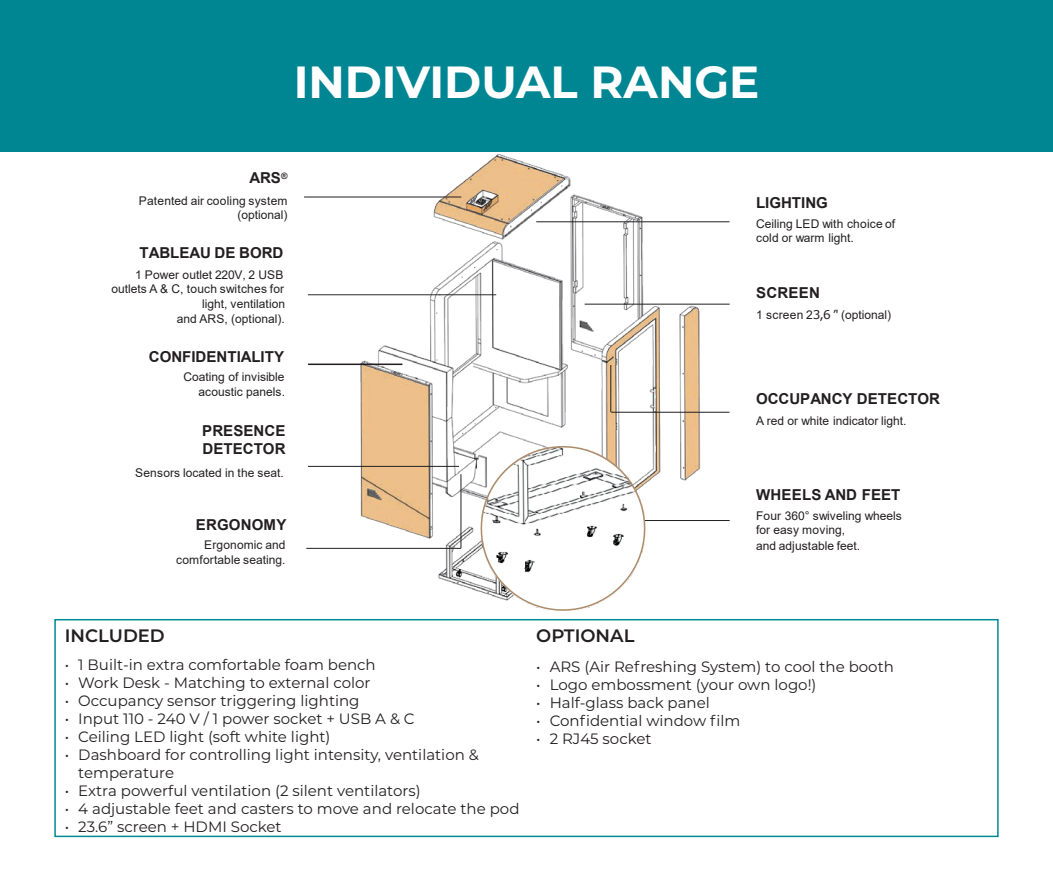
<style>
.page{position:relative;width:1053px;height:891px;background:#fff}
.page>*{position:absolute;margin:0;border:0;box-sizing:border-box;transform-origin:0 0}
.t1{font:700 45px "Montserrat";color:#fff}
.t2{font:600 18px "Montserrat";color:#231f20}
.t3{font:15px/18px "Montserrat";color:#231f20}
.t4{font:700 15px/18.5px "Arial";color:#231f20}
.t5{font:12px/14.7px "Arial";color:#231f20;text-align:right}
.s1{font-family:"Verdana"}
</style>
<div class="page">
<div style="left:0;top:0;width:1053px;height:152px;background:#008693"></div>
<img style="left:358px;top:154px;width:343px;height:438px">
<hr style="left:304px;top:197px;width:157px;height:1px;background:#231f20">
<hr style="left:536px;top:221px;width:194px;height:1px;background:#231f20">
<svg style="left:308px;top:364px;width:94px;height:1px"></svg>
<hr style="left:585px;top:304px;width:145px;height:1px;background:#231f20">
<hr style="left:308px;top:466px;width:151px;height:1px;background:#231f20">
<hr style="left:306px;top:548px;width:155px;height:1px;background:#231f20">
<hr style="left:461px;top:474px;width:1px;height:74px;background:#231f20">
<hr style="left:565px;top:520px;width:165px;height:1px;background:#231f20">
<hr style="left:611px;top:412px;width:119px;height:1px;background:#231f20">
<hr style="left:610px;top:365px;width:1px;height:47px;background:#231f20">
<svg style="left:480px;top:445px;width:166px;height:166px"></svg>
<svg style="left:308px;top:294px;width:188px;height:1px"></svg>
<div style="left:54px;top:619px;width:945px;height:218px;border:2px solid #008996"></div>
<p class="t1" style="left:294px;top:49px;width:467px">INDIVIDUAL RANGE</p>
<p class="t4" style="left:250px;top:169px;width:39px">ARS<sup>®</sup></p>
<p class="t5" style="left:139px;top:193px;width:150px;line-height:14.2px">Patented air cooling system (optional)</p>
<p class="t4" style="left:756px;top:194px;width:73px">LIGHTING</p>
<p class="t5" style="left:756px;top:216px;width:141px;text-align:left">Ceiling LED with choice of cold or warm light.</p>
<p class="t4" style="left:140px;top:244px;width:145px">TABLEAU DE BORD</p>
<p class="t5" style="left:111px;top:268px;width:174px;line-height:13.8px">1 Power outlet 220V, 2 USB outlets A &amp; C, touch switches for</p>
<p class="t5" style="left:177px;top:296px;width:110px;line-height:15.3px">light, ventilation<br>and ARS, (optional).</p>
<p class="t4" style="left:149px;top:348px;width:137px">CONFIDENTIALITY</p>
<p class="t5" style="left:184px;top:370px;width:103px">Coating of invisible acoustic panels.</p>
<p class="t4" style="left:202px;top:421px;width:85px">PRESENCE<br>DETECTOR</p>
<p class="t5" style="left:135px;top:465px;width:150px">Sensors located in the seat.</p>
<p class="t4" style="left:196px;top:515px;width:92px">ERGONOMY</p>
<p class="t5" style="left:176px;top:537px;width:111px">Ergonomic and comfortable seating.</p>
<p class="t4" style="left:756px;top:284px;width:65px">SCREEN</p>
<p class="t5" style="left:756px;top:308px;width:137px">1 screen 2<span class="s1">3,6 ’'</span> (optional)</p>
<p class="t4" style="left:756px;top:389px;width:185px">OCCUPANCY DETECTOR</p>
<p class="t5" style="left:756px;top:413px;width:152px">A red or white indicator light.</p>
<p class="t4" style="left:756px;top:486px;width:146px">WHEELS AND FEET</p>
<p class="t5" style="left:756px;top:508px;width:147px;text-align:left">Four 360° swiveling wheels for easy moving,<br>and adjustable feet.</p>
<p class="t2" style="left:65px;top:623px;width:102px">INCLUDED</p>
<p class="t3" style="left:65px;top:655px;width:312px">• 1 Built-in extra comfortable foam bench</p>
<p class="t3" style="left:65px;top:673px;width:307px">• Work Desk - Matching to external color</p>
<p class="t3" style="left:65px;top:691px;width:296px">• Occupancy sensor triggering lighting</p>
<p class="t3" style="left:65px;top:709px;width:351px">• Input 110 - 240 V / 1 power socket + USB A &amp; C</p>
<p class="t3" style="left:65px;top:727px;width:267px">• Ceiling LED light (soft white light)</p>
<p class="t3" style="left:78px;top:745px;width:402px;text-indent:-14px">• Dashboard for controlling light intensity, ventilation &amp; temperature</p>
<p class="t3" style="left:65px;top:781px;width:357px">• Extra powerful ventilation (2 silent ventilators)</p>
<p class="t3" style="left:65px;top:799px;width:456px">• 4 adjustable feet and casters to move and relocate the pod</p>
<p class="t3" style="left:65px;top:817px;width:218px">• 23.6” screen + HDMI Socket</p>
<p class="t2" style="left:536px;top:623px;width:100px">OPTIONAL</p>
<p class="t3" style="left:536px;top:657px;width:359px">• ARS (Air Refreshing System) to cool the booth</p>
<p class="t3" style="left:536px;top:675px;width:282px">• Logo embossment (your own logo!)</p>
<p class="t3" style="left:536px;top:693px;width:175px">• Half-glass back panel</p>
<p class="t3" style="left:536px;top:711px;width:206px">• Confidential window film</p>
<p class="t3" style="left:536px;top:729px;width:117px">• 2 RJ45 socket</p>
</div>
